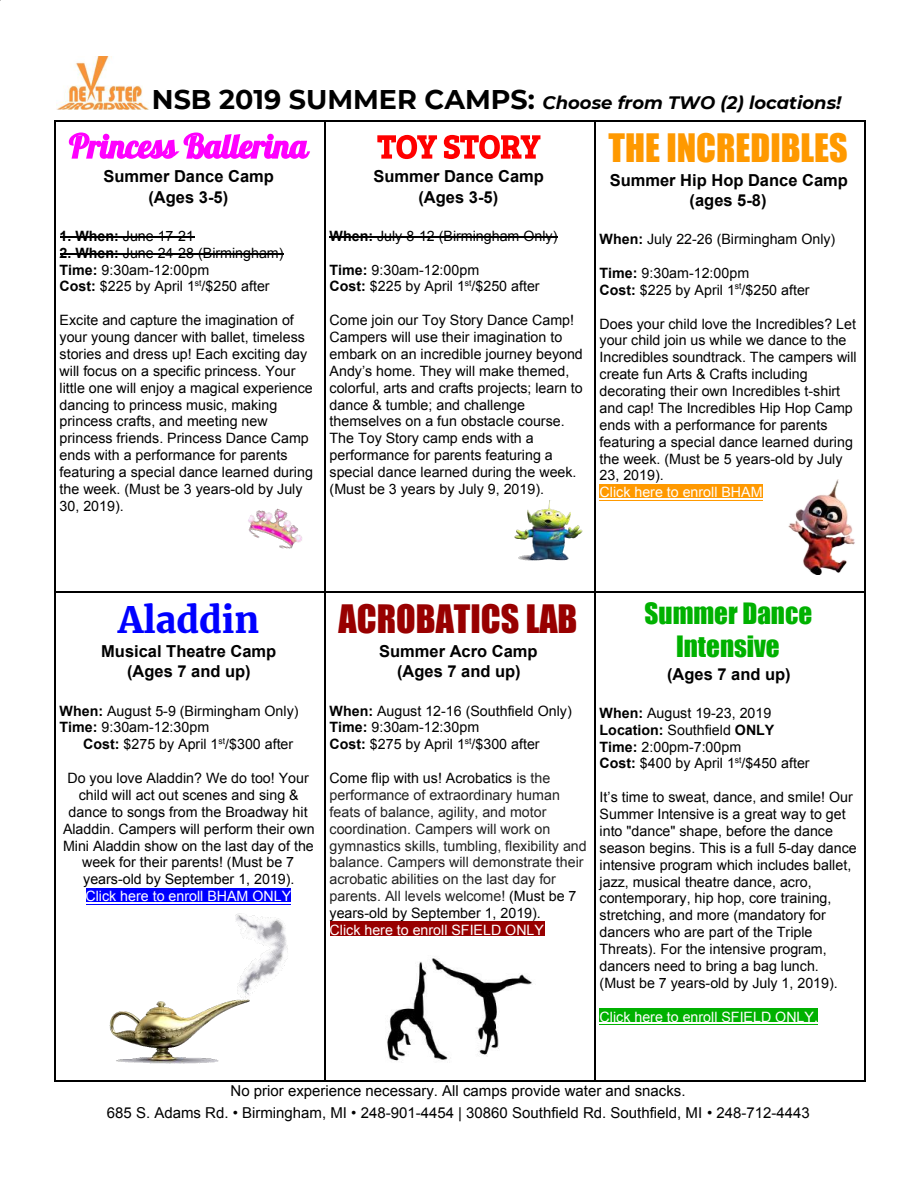
<style>
.page{position:relative;width:918px;height:1188px;background:#fff}
.page>*{position:absolute;margin:0;border:0;box-sizing:border-box;transform-origin:0 0}
.t1{font:36px "Impact";color:#f90}
.t2{font:36px "Impact";color:#980000}
.t3{font:900 36px "Merriweather";color:#00f}
.t4{font:27px/32.7px "Impact";color:#00b100;text-align:center}
.t5{font:italic 700 18px "Montserrat";color:#000}
.t6{font:700 16.5px/20.2px "Arial";color:#000;text-align:center}
.t7{font:15px/22.5px "Arial";color:#000;text-align:center}
.t8{font:14.25px/16.8px "Arial";color:#000}
.t9{font:14.25px/16.8px "Arial";color:#222}
.t10{font:14.25px "Arial";color:#fff}
.s1{font-style:normal;font-size:27px}
.s2{font-weight:700}
.s3{color:#000}
</style>
<div class="page">
<img style="left:56px;top:56px;width:93px;height:53px">
<hr style="left:594px;top:1080px;width:271px;height:1px;background:#000">
<hr style="left:864px;top:592px;width:1px;height:489px;background:#000">
<hr style="left:324px;top:1080px;width:271px;height:1px;background:#000">
<hr style="left:594px;top:592px;width:1px;height:489px;background:#000">
<hr style="left:54px;top:1080px;width:271px;height:1px;background:#000">
<hr style="left:54px;top:592px;width:1px;height:489px;background:#000">
<hr style="left:324px;top:592px;width:1px;height:489px;background:#000">
<hr style="left:594px;top:120px;width:271px;height:2px;background:#000">
<hr style="left:594px;top:592px;width:271px;height:1px;background:#000">
<hr style="left:864px;top:120px;width:1px;height:473px;background:#000">
<hr style="left:324px;top:120px;width:271px;height:2px;background:#000">
<hr style="left:324px;top:592px;width:271px;height:1px;background:#000">
<hr style="left:594px;top:120px;width:1px;height:473px;background:#000">
<hr style="left:54px;top:120px;width:271px;height:2px;background:#000">
<hr style="left:54px;top:592px;width:271px;height:1px;background:#000">
<hr style="left:54px;top:120px;width:1px;height:473px;background:#000">
<hr style="left:324px;top:120px;width:1px;height:473px;background:#000">
<div style="left:600px;top:484px;width:163px;height:17px;background:#f90"></div>
<div style="left:87px;top:888px;width:204px;height:16px;background:#00f"></div>
<div style="left:330px;top:921px;width:214px;height:17px;background:#980000"></div>
<div style="left:600px;top:1008px;width:218px;height:17px;background:#00b100"></div>
<svg style="left:69px;top:133px;width:241px;height:26px"></svg>
<svg style="left:377px;top:135px;width:163px;height:24px"></svg>
<hr style="left:60px;top:236px;width:135px;height:1px;background:#000">
<hr style="left:60px;top:253px;width:224px;height:1px;background:#000">
<hr style="left:330px;top:236px;width:228px;height:1px;background:#000">
<hr style="left:600px;top:498px;width:163px;height:2px;background:#fff">
<hr style="left:87px;top:902px;width:204px;height:1px;background:#fff">
<hr style="left:330px;top:936px;width:214px;height:1px;background:#fff">
<hr style="left:600px;top:1023px;width:218px;height:1px;background:#fff">
<img style="left:248px;top:508px;width:54px;height:41px">
<img style="left:514px;top:501px;width:69px;height:60px">
<img style="left:788px;top:479px;width:67px;height:96px">
<img style="left:109px;top:914px;width:179px;height:150px">
<img style="left:387px;top:958px;width:146px;height:103px">
<p class="t5" style="left:152px;top:92px;width:691px"><span class="s1">NSB 2019 SUMMER CAMPS:</span> Choose from TWO (2) locations!</p>
<p class="t6" style="left:104px;top:166px;width:172px">Summer Dance Camp (Ages 3-5)</p>
<p class="t8" style="left:60px;top:227px;width:136px"><span class="s2">1. When:</span> June 17-21</p>
<p class="t8" style="left:60px;top:244px;width:225px"><span class="s2">2. When:</span> June 24-28 (Birmingham)<br><span class="s2">Time:</span> 9:30am-12:00pm<br><span class="s2">Cost:</span> $225 by April 1<sup>st</sup>/$250 after</p>
<p class="t8" style="left:60px;top:312px;width:255px">Excite and capture the imagination of your young dancer with ballet, timeless stories and dress up! Each exciting day will focus on a specific princess. Your little one will enjoy a magical experience dancing to princess music, making princess crafts, and meeting new princess friends. Princess Dance Camp ends with a performance for parents featuring a special dance learned during the week. (Must be 3 years-old by July 30, 2019).</p>
<p class="t6" style="left:374px;top:166px;width:172px">Summer Dance Camp (Ages 3-5)</p>
<p class="t8" style="left:330px;top:227px;width:229px"><span class="s2">When:</span> July 8-12 (Birmingham Only)</p>
<p class="t8" style="left:330px;top:261px;width:212px"><span class="s2">Time:</span> 9:30am-12:00pm<br><span class="s2">Cost:</span> $225 by April 1<sup>st</sup>/$250 after</p>
<p class="t8" style="left:330px;top:312px;width:255px">Come join our Toy Story Dance Camp!<br>Campers will use their imagination to embark on an incredible journey beyond Andy’s home. They will make themed, colorful, arts and crafts projects; learn to dance &amp; tumble; and challenge themselves on a fun obstacle course.<br>The Toy Story camp ends with a performance for parents featuring a special dance learned during the week. (Must be 3 years by July 9, 2019).</p>
<h1 class="t1" style="left:609px;top:126px;width:241px">THE INCREDIBLES</h1>
<p class="t6" style="left:610px;top:170px;width:240px">Summer Hip Hop Dance Camp (ages 5-8)</p>
<p class="t8" style="left:600px;top:231px;width:237px"><span class="s2">When:</span> July 22-26 (Birmingham Only)</p>
<p class="t8" style="left:600px;top:265px;width:212px"><span class="s2">Time:</span> 9:30am-12:00pm<br><span class="s2">Cost:</span> $225 by April 1<sup>st</sup>/$250 after</p>
<p class="t8" style="left:600px;top:315px;width:259px">Does your child love the Incredibles? Let your child join us while we dance to the Incredibles soundtrack. The campers will create fun Arts &amp; Crafts including decorating their own Incredibles t-shirt and cap! The Incredibles Hip Hop Camp ends with a performance for parents featuring a special dance learned during the week. (Must be 5 years-old by July 23, 2019).</p>
<p class="t10" style="left:600px;top:484px;width:165px">Click here to enroll BHAM</p>
<h1 class="t3" style="left:118px;top:598px;width:143px">Aladdin</h1>
<p class="t6" style="left:101px;top:641px;width:176px">Musical Theatre Camp (Ages 7 and up)</p>
<p class="t8" style="left:60px;top:702px;width:240px"><span class="s2">When:</span> August 5-9 (Birmingham Only)<br><span class="s2">Time:</span> 9:30am-12:30pm</p>
<p class="t8" style="left:83px;top:736px;width:212px"><span class="s2">Cost:</span> $275 by April 1<sup>st</sup>/$300 after</p>
<p class="t8" style="left:63px;top:770px;width:253px;text-align:center">Do you love Aladdin? We do too! Your child will act out scenes and sing &amp; dance to songs from the Broadway hit Aladdin. Campers will perform their own Mini Aladdin show on the last day of the week for their parents! (Must be 7 years-old by September 1, 2019).</p>
<p class="t10" style="left:86px;top:888px;width:207px">Click here to enroll BHAM ONLY</p>
<h1 class="t2" style="left:339px;top:597px;width:240px">ACROBATICS LAB</h1>
<p class="t6" style="left:379px;top:641px;width:160px">Summer Acro Camp (Ages 7 and up)</p>
<p class="t8" style="left:330px;top:702px;width:244px"><span class="s2">When:</span> August 12-16 (Southfield Only)<br><span class="s2">Time:</span> 9:30am-12:30pm<br><span class="s2">Cost:</span> $275 by April 1<sup>st</sup>/$300 after</p>
<p class="t9" style="left:330px;top:770px;width:259px"><span class="s3">Come flip with us! Acrobatics</span> is the performance of extraordinary human feats of balance, agility, and motor coordination. Campers will work on gymnastics skills, tumbling, flexibility and balance. Campers will demonstrate their acrobatic abilities on the last day for parents. All levels welcome! <span class="s3">(Must be 7 years-old by September 1, 2019).</span></p>
<p class="t10" style="left:330px;top:922px;width:216px">Click here to enroll SFIELD ONLY</p>
<h2 class="t4" style="left:645px;top:597px;width:169px">Summer Dance<br>Intensive</h2>
<p class="t6" style="left:667px;top:664px;width:125px">(Ages 7 and up)</p>
<p class="t8" style="left:600px;top:704px;width:212px"><span class="s2">When:</span> August 19-23, 2019<br><span class="s2">Location:</span> Southfield <span class="s2">ONLY<br>Time:</span> 2:00pm-7:00pm<br><span class="s2">Cost:</span> $400 by April 1<sup>st</sup>/$450 after</p>
<p class="t8" style="left:600px;top:789px;width:259px">It’s time to sweat, dance, and smile! Our Summer Intensive is a great way to get into "dance" shape, before the dance season begins. This is a full 5-day dance intensive program which includes ballet, jazz, musical theatre dance, acro, contemporary, hip hop, core training, stretching, and more (mandatory for dancers who are part of the Triple Threats). For the intensive program, dancers need to bring a bag lunch. (Must be 7 years-old by July 1, 2019).</p>
<p class="t10" style="left:600px;top:1009px;width:220px">Click here to enroll SFIELD ONLY.</p>
<p class="t7" style="left:107px;top:1079px;width:705px">No prior experience necessary. All camps provide water and snacks.<br>685 S. Adams Rd. • Birmingham, MI • 248-901-4454 | 30860 Southfield Rd. Southfield, MI • 248-712-4443</p>
</div>
